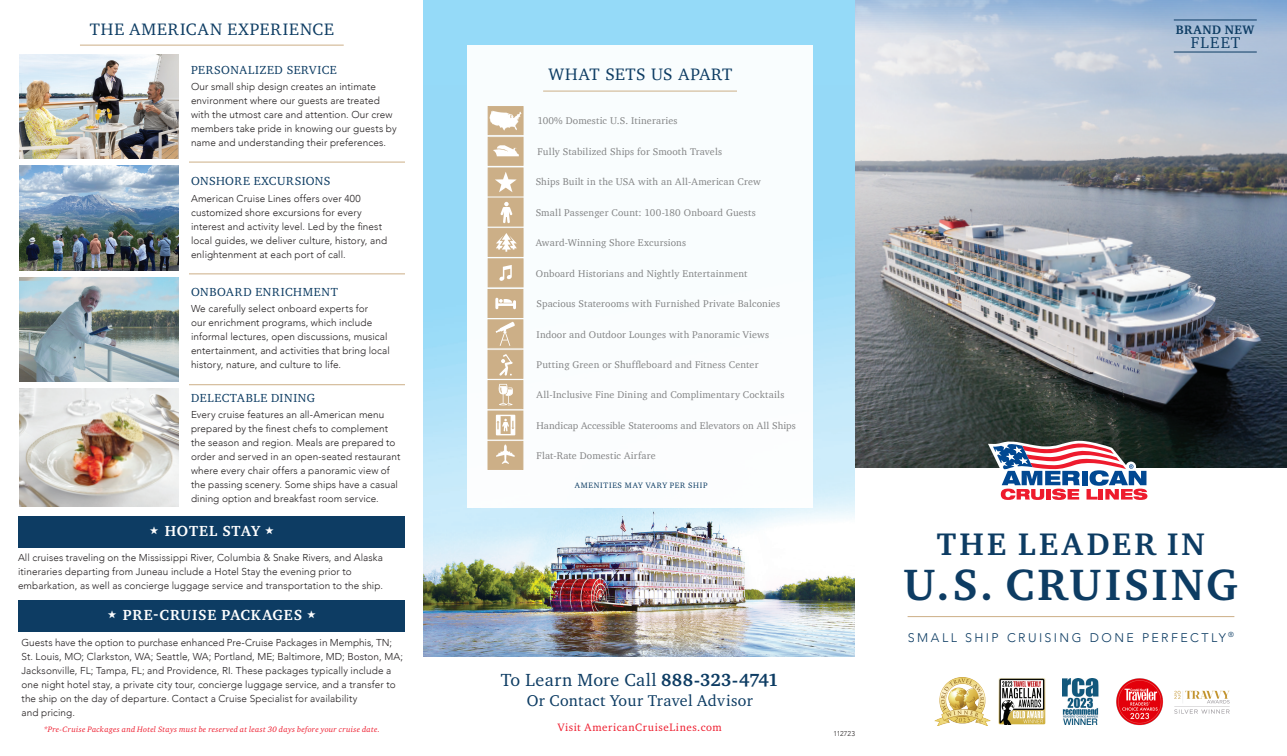
<style>
.page{position:relative;width:1287px;height:756px;background:#fff}
.page>*{position:absolute;margin:0;border:0;box-sizing:border-box;transform-origin:0 0}
.t1{font:700 45px "Charter ITC Pro";letter-spacing:.06em;color:#0d3c63}
.t2{font:700 32px "Charter ITC Pro";letter-spacing:.105em;color:#0d3c63}
.t3{font:18px "Charter ITC Pro";letter-spacing:.025em;color:#0d3c63}
.t4{font:17px "Charter ITC Pro";letter-spacing:.055em;color:#0d3c63}
.t5{font:17px "Charter";letter-spacing:.03em;color:#0d3c63}
.t6{font:16px "Charter ITC Pro";letter-spacing:.03em;color:#0d3c63}
.t7{font:700 15px "Charter ITC Pro";letter-spacing:.05em;color:#fff}
.t8{font:700 12.6px "Charter ITC Pro";letter-spacing:.04em;color:#0d3c63}
.t9{font:300 12.5px "Avenir";letter-spacing:.19em;color:#0d3c63}
.t10{font:12px "Charter ITC Pro";letter-spacing:.05em;color:#0d3c63}
.t11{font:12px "Charter ITC Pro";letter-spacing:.03em;color:#0d3c63}
.t12{font:11px "Charter ITC Pro";letter-spacing:.055em;color:#ee1b2d}
.t13{font:300 10px/14px "Avenir";letter-spacing:.01em;color:#231f20}
.COPY{font:10px "Charter";letter-spacing:.015em;color:#838485}
.t14{font:italic 8px "Charter ITC Pro";letter-spacing:.035em;color:#ee1b2d}
.COPY-2{font:8px "Charter ITC Pro";letter-spacing:.09em;color:#0d3c63}
.t15{font:300 7px "Avenir";letter-spacing:-.005em;color:#231f20}
.s1{font-weight:700}
</style>
<div class="page">
<img style="left:855px;top:0;width:432px;height:27px">
<div style="left:19px;top:600px;width:386px;height:31px;background:#0d3c63"></div>
<div style="left:19px;top:516px;width:386px;height:31px;background:#0d3c63"></div>
<img style="left:855px;top:27px;width:432px;height:441px">
<hr style="left:908px;top:616px;width:326px;height:1px;background:#ccaf87">
<svg style="left:988px;top:441px;width:162px;height:59px"></svg>
<img style="left:19px;top:54px;width:159px;height:105px">
<img style="left:19px;top:166px;width:159px;height:104px">
<img style="left:19px;top:277px;width:159px;height:105px">
<img style="left:19px;top:389px;width:159px;height:117px">
<hr style="left:80px;top:45px;width:264px;height:1px;background:#ccaf87">
<hr style="left:189px;top:162px;width:216px;height:1px;background:#ccaf87">
<hr style="left:189px;top:274px;width:216px;height:1px;background:#ccaf87">
<hr style="left:189px;top:385px;width:216px;height:1px;background:#ccaf87">
<img style="left:935px;top:678px;width:55px;height:48px">
<img style="left:999px;top:678px;width:46px;height:46px">
<img style="left:1116px;top:678px;width:47px;height:48px">
<img style="left:1174px;top:690px;width:56px;height:24px">
<img style="left:1063px;top:678px;width:36px;height:47px">
<div style="left:423px;top:0;width:432px;height:657px;background:#95daf8"></div>
<img style="left:423px;top:85px;width:432px;height:572px">
<div style="left:468px;top:45px;width:345px;height:463px;background:#fff"></div>
<hr style="left:543px;top:91px;width:194px;height:1px;background:#ccaf87">
<div style="left:488px;top:289px;width:35px;height:29px;background:#ccaf87"></div>
<svg style="left:495px;top:298px;width:21px;height:11px"></svg>
<svg style="left:488px;top:411px;width:35px;height:28px"></svg>
<div style="left:488px;top:441px;width:35px;height:29px;background:#ccaf87"></div>
<svg style="left:496px;top:415px;width:19px;height:20px"></svg>
<div style="left:488px;top:168px;width:35px;height:28px;background:#ccaf87"></div>
<svg style="left:495px;top:172px;width:22px;height:20px"></svg>
<div style="left:488px;top:228px;width:35px;height:29px;background:#ccaf87"></div>
<svg style="left:496px;top:233px;width:21px;height:19px"></svg>
<div style="left:488px;top:350px;width:35px;height:29px;background:#ccaf87;border:1px solid #ccaf87"></div>
<svg style="left:499px;top:354px;width:14px;height:22px"></svg>
<div style="left:488px;top:319px;width:35px;height:29px;background:#ccaf87;border:1px solid #ccaf87"></div>
<svg style="left:496px;top:322px;width:19px;height:24px"></svg>
<div style="left:488px;top:380px;width:35px;height:29px;background:#ccaf87"></div>
<div style="left:488px;top:258px;width:35px;height:29px;background:#ccaf87;border:1px solid #ccaf87"></div>
<svg style="left:499px;top:265px;width:13px;height:16px"></svg>
<div style="left:488px;top:137px;width:35px;height:29px;background:#ccaf87;border:1px solid #ccaf87"></div>
<div style="left:488px;top:106px;width:35px;height:29px;background:#ccaf87"></div>
<svg style="left:493px;top:145px;width:26px;height:11px"></svg>
<div style="left:488px;top:198px;width:35px;height:28px;background:#ccaf87"></div>
<svg style="left:500px;top:202px;width:12px;height:21px"></svg>
<svg style="left:498px;top:384px;width:15px;height:21px"></svg>
<hr style="left:1174px;top:52px;width:83px;height:1px;background:#0d3c63">
<hr style="left:1174px;top:20px;width:83px;height:1px;background:#0d3c63">
<img style="left:492px;top:442px;width:27px;height:22px">
<img style="left:487px;top:108px;width:37px;height:25px">
<p class="t4" style="left:90px;top:18px;width:246px">THE AMERICAN EXPERIENCE</p>
<p class="t10" style="left:191px;top:62px;width:147px">PERSONALIZED SERVICE</p>
<p class="t13" style="left:191px;top:80px;width:207px">Our small ship design creates an intimate environment where our guests are treated with the utmost care and attention. Our crew members take pride in knowing our guests by name and understanding their preferences.</p>
<p class="t11" style="left:191px;top:174px;width:141px">ONSHORE EXCURSIONS</p>
<p class="t13" style="left:191px;top:191px;width:198px">American Cruise Lines offers over 400 customized shore excursions for every interest and activity level. Led by the finest local guides, we deliver culture, history, and enlightenment at each port of call.</p>
<p class="t10" style="left:191px;top:284px;width:148px">ONBOARD ENRICHMENT</p>
<p class="t13" style="left:191px;top:302px;width:200px">We carefully select onboard experts for<br>our enrichment programs, which include informal lectures, open discussions, musical entertainment, and activities that bring local history, nature, and culture to life.</p>
<p class="t10" style="left:191px;top:390px;width:126px">DELECTABLE DINING</p>
<p class="t13" style="left:191px;top:408px;width:211px">Every cruise features an all-American menu prepared by the finest chefs to complement the season and region. Meals are prepared to order and served in an open-seated restaurant where every chair offers a panoramic view of the passing scenery. Some ships have a casual dining option and breakfast room service.</p>
<p class="t7" style="left:165px;top:521px;width:97px">HOTEL STAY</p>
<p class="t13" style="left:18px;top:551px;width:367px">All cruises traveling on the Mississippi River, Columbia &amp; Snake Rivers, and Alaska itineraries departing from Juneau include a Hotel Stay the evening prior to embarkation, as well as concierge luggage service and transportation to the ship.</p>
<p class="t7" style="left:123px;top:605px;width:181px">PRE-CRUISE PACKAGES</p>
<p class="t13" style="left:22px;top:636px;width:383px">Guests have the option to purchase enhanced Pre-Cruise Packages in Memphis, TN; St. Louis, MO; Clarkston, WA; Seattle, WA; Portland, ME; Baltimore, MD; Boston, MA; Jacksonville, FL; Tampa, FL; and Providence, RI. These packages typically include a one night hotel stay, a private city tour, concierge luggage service, and a transfer to the ship on the day of departure. Contact a Cruise Specialist for availability<br>and pricing.</p>
<p class="t14" style="left:44px;top:724px;width:338px">*Pre-Cruise Packages and Hotel Stays must be reserved at least 30 days before your cruise date.</p>
<p class="t5" style="left:549px;top:59px;width:185px">WHAT SETS US APART</p>
<p class="COPY" style="left:537px;top:112px;width:142px">100% Domestic U.S. Itineraries</p>
<p class="COPY" style="left:537px;top:143px;width:186px">Fully Stabilized Ships for Smooth Travels</p>
<p class="COPY" style="left:536px;top:173px;width:227px">Ships Built in the USA with an All-American Crew</p>
<p class="COPY" style="left:536px;top:204px;width:222px">Small Passenger Count: 100-180 Onboard Guests</p>
<p class="COPY" style="left:536px;top:234px;width:152px">Award-Winning Shore Excursions</p>
<p class="COPY" style="left:536px;top:265px;width:213px">Onboard Historians and Nightly Entertainment</p>
<p class="COPY" style="left:537px;top:295px;width:245px">Spacious Staterooms with Furnished Private Balconies</p>
<p class="COPY" style="left:537px;top:325px;width:234px">Indoor and Outdoor Lounges with Panoramic Views</p>
<p class="COPY" style="left:537px;top:356px;width:223px">Putting Green or Shuffleboard and Fitness Center</p>
<p class="COPY" style="left:537px;top:386px;width:249px">All-Inclusive Fine Dining and Complimentary Cocktails</p>
<p class="COPY" style="left:537px;top:417px;width:261px">Handicap Accessible Staterooms and Elevators on All Ships</p>
<p class="COPY" style="left:537px;top:447px;width:121px">Flat-Rate Domestic Airfare</p>
<p class="COPY-2" style="left:575px;top:480px;width:134px">AMENITIES MAY VARY PER SHIP</p>
<p class="t3" style="left:501px;top:669px;width:279px">To Learn More Call <span class="s1">888-323-4741</span></p>
<p class="t6" style="left:527px;top:691px;width:228px">Or Contact Your Travel Advisor</p>
<p class="t12" style="left:558px;top:721px;width:165px">Visit AmericanCruiseLines.com</p>
<p class="t15" style="left:834px;top:729px;width:23px">112723</p>
<p class="t8" style="left:1176px;top:22px;width:80px">BRAND NEW</p>
<p class="t6" style="left:1191px;top:32px;width:51px">FLEET</p>
<p class="t2" style="left:937px;top:524px;width:270px">THE LEADER IN</p>
<p class="t1" style="left:903px;top:556px;width:336px">U.S. CRUISING</p>
<p class="t9" style="left:908px;top:630px;width:328px">SMALL SHIP CRUISING DONE PERFECTLY<sup>®</sup></p>
</div>
